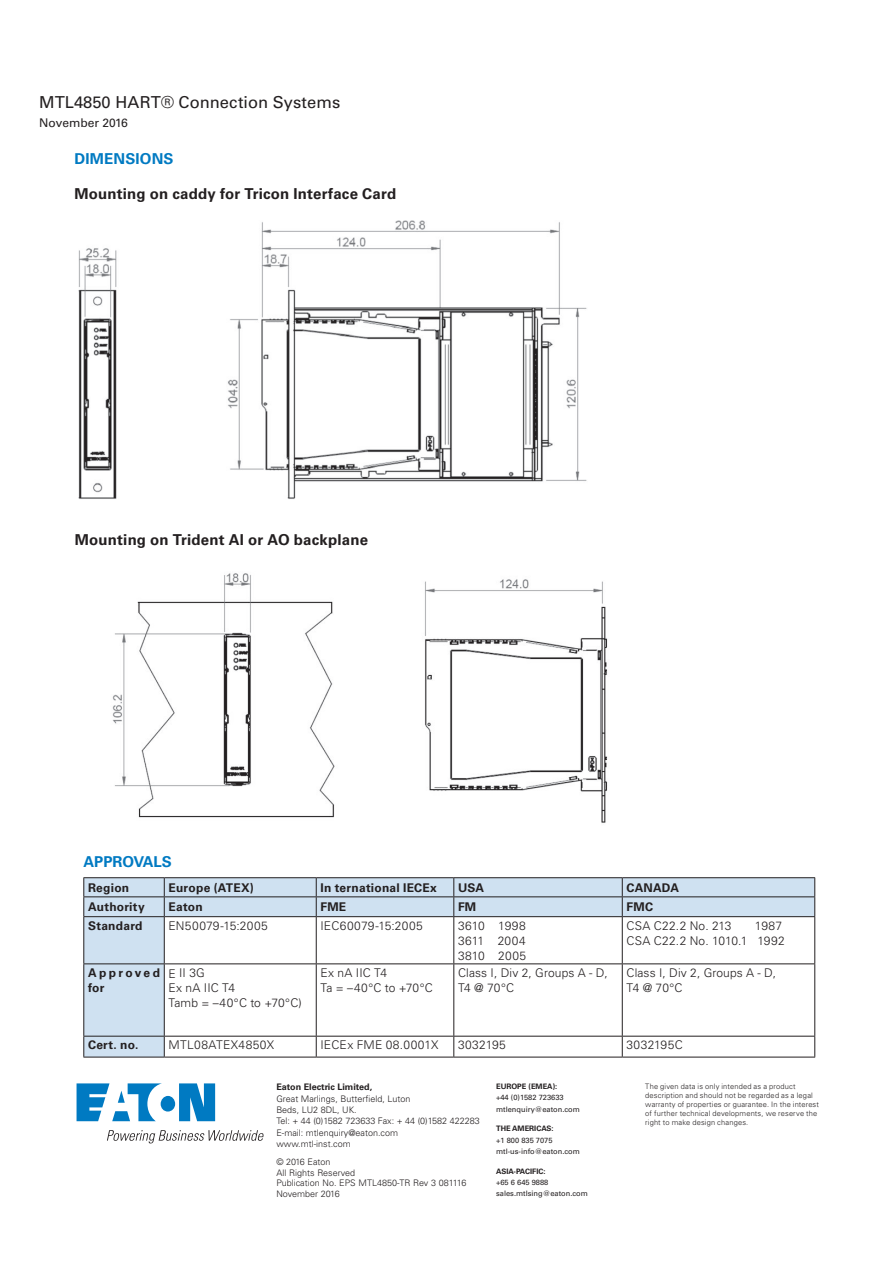
<style>
.page{position:relative;width:893px;height:1263px;background:#fff}
.page>*{position:absolute;margin:0;border:0;box-sizing:border-box;transform-origin:0 0}
.t1{font:16.5px "Univers LT Pro 55 Roman";color:#231f20}
.t2{font:700 15px "Univers LT Pro 65";letter-spacing:.01em;color:#231f20}
.t3{font:700 15px "Univers LT Pro 65";letter-spacing:.01em;color:#007ac2}
.t4{font:300 12px/15px "Univers LT Pro 45";letter-spacing:.015em;color:#231f20}
.t5{font:700 12px "Univers LT Pro 65";letter-spacing:.02em;color:#231f20}
.t6{font:12px "Univers LT Pro 55 Roman";color:#231f20}
.t7{font:700 12px/15px "Univers LT Pro 65";letter-spacing:.19em;color:#231f20}
.t8{font:300 9px/11.2px "Univers LT Pro 45";color:#231f20}
.t9{font:700 9px "Univers LT Pro 65";color:#231f20}
.t10{font:300 7.5px/9px "Univers LT Pro 45";letter-spacing:.02em;color:#231f20}
.t11{font:7.5px/11.2px "Univers LT Pro 55 Roman";color:#231f20}
.t12{font:700 7.5px "Univers LT Pro 65";color:#231f20}
</style>
<div class="page">
<img style="left:78px;top:220px;width:509px;height:279px">
<img style="left:112px;top:573px;width:496px;height:250px">
<hr style="left:83px;top:877px;width:81px;height:1px;background:#231f20">
<hr style="left:316px;top:877px;width:138px;height:1px;background:#231f20">
<hr style="left:454px;top:877px;width:168px;height:1px;background:#231f20">
<hr style="left:622px;top:877px;width:193px;height:1px;background:#231f20">
<hr style="left:83px;top:1057px;width:81px;height:1px;background:#231f20">
<hr style="left:164px;top:1057px;width:152px;height:1px;background:#231f20">
<hr style="left:316px;top:1057px;width:138px;height:1px;background:#231f20">
<hr style="left:454px;top:1057px;width:168px;height:1px;background:#231f20">
<hr style="left:622px;top:1057px;width:193px;height:1px;background:#231f20">
<hr style="left:164px;top:877px;width:152px;height:1px;background:#231f20">
<svg style="left:83px;top:878px;width:732px;height:179px"></svg>
<hr style="left:164px;top:896px;width:152px;height:1px;background:#231f20">
<svg style="left:77px;top:1083px;width:138px;height:38px"></svg>
<svg style="left:107px;top:1130px;width:157px;height:13px"></svg>
<h1 class="t1" style="left:39px;top:92px;width:303px">MTL4850 HART® Connection Systems</h1>
<p class="t6" style="left:39px;top:116px;width:90px">November 2016</p>
<p class="t3" style="left:74px;top:150px;width:101px">DIMENSIONS</p>
<p class="t2" style="left:74px;top:185px;width:323px">Mounting on caddy for Tricon Interface Card</p>
<p class="t2" style="left:75px;top:531px;width:295px">Mounting on Trident AI or AO backplane</p>
<p class="t3" style="left:83px;top:853px;width:90px">APPROVALS</p>
<p class="t5" style="left:88px;top:880px;width:43px">Region</p>
<p class="t5" style="left:169px;top:880px;width:87px">Europe (ATEX)</p>
<p class="t5" style="left:320px;top:880px;width:118px">In ternational IECEx</p>
<p class="t5" style="left:458px;top:880px;width:28px">USA</p>
<p class="t5" style="left:626px;top:880px;width:54px">CANADA</p>
<p class="t5" style="left:88px;top:900px;width:58px">Authority</p>
<p class="t5" style="left:169px;top:900px;width:36px">Eaton</p>
<p class="t5" style="left:320px;top:900px;width:27px">FME</p>
<p class="t5" style="left:458px;top:900px;width:20px">FM</p>
<p class="t5" style="left:626px;top:900px;width:28px">FMC</p>
<p class="t5" style="left:88px;top:918px;width:56px">Standard</p>
<p class="t4" style="left:169px;top:918px;width:101px">EN50079-15:2005</p>
<p class="t4" style="left:320px;top:918px;width:104px">IEC60079-15:2005</p>
<p class="t4" style="left:458px;top:918px;width:70px;text-align:justify">3610 1998<br>3611 2004<br>3810 2005</p>
<p class="t4" style="left:626px;top:918px;width:107px">CSA C22.2 No. 213</p>
<p class="t4" style="left:626px;top:918px;width:160px;text-align:right">1987<br>CSA C22.2 No. 1010.1 1992</p>
<p class="t7" style="left:88px;top:965px;width:73px">Approved for</p>
<p class="t4" style="left:169px;top:965px;width:135px">E II 3G<br>Ex nA IIC T4<br>Tamb = –40°C to +70°C)</p>
<p class="t4" style="left:320px;top:965px;width:114px">Ex nA IIC T4<br>Ta = –40°C to +70°C</p>
<p class="t4" style="left:458px;top:965px;width:151px">Class I, Div 2, Groups A - D,<br>T4 @ 70°C</p>
<p class="t4" style="left:626px;top:965px;width:151px">Class I, Div 2, Groups A - D,<br>T4 @ 70°C</p>
<p class="t5" style="left:88px;top:1038px;width:52px">Cert. no.</p>
<p class="t4" style="left:169px;top:1037px;width:107px">MTL08ATEX4850X</p>
<p class="t4" style="left:320px;top:1037px;width:119px">IECEx FME 08.0001X</p>
<p class="t4" style="left:458px;top:1037px;width:49px">3032195</p>
<p class="t4" style="left:626px;top:1037px;width:58px">3032195C</p>
<p class="t10" style="left:645px;top:1082px;width:175px">The given data is only intended as a product description and should not be regarded as a legal warranty of properties or guarantee. In the interest of further technical developments, we reserve the right to make design changes.</p>
<p class="t12" style="left:496px;top:1082px;width:63px">EUROPE (EMEA):</p>
<p class="t11" style="left:496px;top:1092px;width:85px">+44 (0)1582 723633 mtlenquiry@eaton.com</p>
<p class="t12" style="left:496px;top:1124px;width:59px">THE AMERICAS:</p>
<p class="t11" style="left:496px;top:1134px;width:85px">+1 800 835 7075 mtl-us-info@eaton.com</p>
<p class="t12" style="left:496px;top:1166px;width:51px">ASIA-PACIFIC:</p>
<p class="t11" style="left:496px;top:1176px;width:93px">+65 6 645 9888 sales.mtlsing@eaton.com</p>
<p class="t9" style="left:276px;top:1082px;width:97px">Eaton Electric Limited,</p>
<p class="t8" style="left:276px;top:1093px;width:205px">Great Marlings, Butterfield, Luton<br>Beds, LU2 8DL, UK.<br>Tel: + 44 (0)1582 723633 Fax: + 44 (0)1582 422283<br>E-mail: mtlenquiry@eaton.com<br>www.mtl-inst.com</p>
<p class="t8" style="left:276px;top:1156px;width:192px;line-height:10.8px">© 2016 Eaton<br>All Rights Reserved<br>Publication No. EPS MTL4850-TR Rev 3 081116<br>November 2016</p>
</div>
